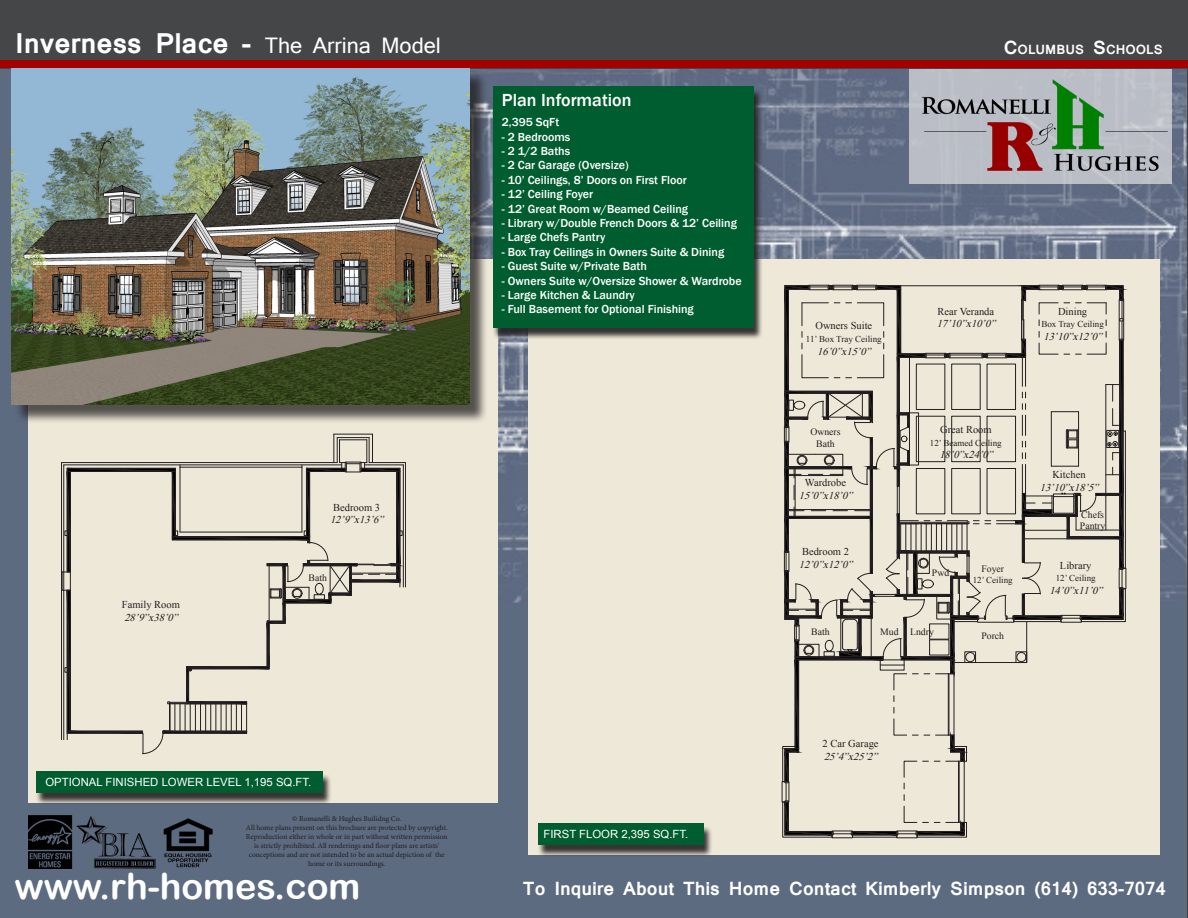
<style>
.page{position:relative;width:1188px;height:918px;background:#fff}
.page>*{position:absolute;margin:0;border:0;box-sizing:border-box;transform-origin:0 0}
.t1{font:36px "Arial Rounded MT Bold";color:#fff}
.t2{font:700 27px "Mangal";color:#fff}
.t3{font:700 18px "Mangal";color:#fff}
.t4{font:500 18px "Franklin Gothic";color:#fff}
.t5{font:700 12.6px "Mangal";color:#fff}
.t6{font:500 12px "Franklin Gothic";color:#fff}
.t7{font:11.4px "Arial";color:#fff}
.t8{font:italic 10.5px "Times New Roman";color:#231f20}
.t9{font:10.5px "Times New Roman";color:#231f20}
.t10{font:9.75px "Times New Roman";color:#231f20}
.t11{font:9px "Times New Roman";color:#231f20}
.t12{font:7.5px "Minion Pro";letter-spacing:-.005em;color:#231f20}
.s1{font-weight:400;font-size:21px}
.s2{font-size:18px}
</style>
<div class="page">
<div style="left:0;top:0;width:1186px;height:918px;background:#5d6b81"></div>
<img style="left:470px;top:68px;width:716px;height:535px">
<div style="left:528px;top:259px;width:632px;height:596px;background:#ede8d8"></div>
<div style="left:28px;top:259px;width:470px;height:544px;background:#ede8d8"></div>
<div style="left:0;top:0;width:1188px;height:68px;background:#454647"></div>
<div style="left:0;top:60px;width:1188px;height:8px;background:#a50000"></div>
<div style="left:538px;top:825px;width:175px;height:32px;background:#231f20;opacity:.9"></div>
<div style="left:538px;top:823px;width:165px;height:22px;background:#005d30"></div>
<img style="left:28px;top:815px;width:185px;height:53px">
<img style="left:914px;top:68px;width:257px;height:120px">
<div style="left:14px;top:71px;width:475px;height:353px;background:#231f20;opacity:.75"></div>
<div style="left:492px;top:89px;width:271px;height:251px;background:#231f20;opacity:.9"></div>
<div style="left:493px;top:87px;width:260px;height:241px;background:#005d30"></div>
<div style="left:35px;top:774px;width:297px;height:32px;background:#231f20;opacity:.9"></div>
<div style="left:36px;top:771px;width:286px;height:22px;background:#005d30"></div>
<hr style="left:61px;top:463px;width:1px;height:277px;background:#231f20">
<svg style="left:62px;top:434px;width:344px;height:320px"></svg>
<svg style="left:782px;top:285px;width:344px;height:553px"></svg>
<hr style="left:1024px;top:538px;width:43px;height:1px;background:#231f20">
<img style="left:12px;top:68px;width:458px;height:337px">
<p class="t2" style="left:15px;top:18px;width:427px">Inverness Place - <span class="s1">The Arrina Model</span></p>
<p class="t9" style="left:333px;top:500px;width:48px">Bedroom 3</p>
<p class="t8" style="left:330px;top:513px;width:58px">12’9”x13’6”</p>
<p class="t9" style="left:122px;top:597px;width:60px">Family Room</p>
<p class="t8" style="left:124px;top:610px;width:58px">28’9”x38’0”</p>
<p class="t10" style="left:309px;top:571px;width:20px">Bath</p>
<p class="t7" style="left:45px;top:775px;width:267px">OPTIONAL FINISHED LOWER LEVEL 1,195 SQ.FT.</p>
<p class="t12" style="left:292px;top:813px;width:111px">© Romanelli &amp; Hughes Builidng Co.</p>
<p class="t12" style="left:246px;top:822px;width:203px">All home plans present on this brochure are protected by copyright.</p>
<p class="t12" style="left:246px;top:831px;width:203px">Reproduction either in whole or in part without written permission</p>
<p class="t12" style="left:254px;top:840px;width:187px">is strictly prohibited. All renderings and floor plans are artists’</p>
<p class="t12" style="left:249px;top:849px;width:197px">conceptions and are not intended to be an actual depiction of the</p>
<p class="t12" style="left:308px;top:858px;width:79px">home or its surroundings.</p>
<p class="t1" style="left:14px;top:865px;width:348px">www.rh-homes.com</p>
<p class="t4" style="left:502px;top:89px;width:131px">Plan Information</p>
<p class="t6" style="left:502px;top:115px;width:59px">2,395 SqFt</p>
<p class="t6" style="left:502px;top:129px;width:70px">- 2 Bedrooms</p>
<p class="t6" style="left:502px;top:144px;width:70px">- 2 1/2 Baths</p>
<p class="t6" style="left:502px;top:158px;width:128px">- 2 Car Garage (Oversize)</p>
<p class="t6" style="left:502px;top:172px;width:186px">- 10’ Ceilings, 8’ Doors on First Floor</p>
<p class="t6" style="left:502px;top:187px;width:93px">- 12’ Ceiling Foyer</p>
<p class="t6" style="left:502px;top:201px;width:188px">- 12’ Great Room w/Beamed Ceiling</p>
<p class="t6" style="left:502px;top:216px;width:236px">- Library w/Double French Doors &amp; 12’ Ceiling</p>
<p class="t6" style="left:502px;top:230px;width:105px">- Large Chefs Pantry</p>
<p class="t6" style="left:502px;top:244px;width:224px">- Box Tray Ceilings in Owners Suite &amp; Dining</p>
<p class="t6" style="left:502px;top:259px;width:146px">- Guest Suite w/Private Bath</p>
<p class="t6" style="left:502px;top:273px;width:241px">- Owners Suite w/Oversize Shower &amp; Wardrobe</p>
<p class="t6" style="left:502px;top:288px;width:135px">- Large Kitchen &amp; Laundry</p>
<p class="t6" style="left:502px;top:302px;width:193px">- Full Basement for Optional Finishing</p>
<p class="t7" style="left:544px;top:826px;width:146px">FIRST FLOOR 2,395 SQ.FT.</p>
<p class="t5" style="left:1004px;top:38px;width:161px"><span class="s2">C</span>OLUMBUS <span class="s2">S</span>CHOOLS</p>
<p class="t9" style="left:815px;top:319px;width:58px">Owners Suite</p>
<p class="t11" style="left:806px;top:333px;width:77px">11’ Box Tray Ceiling</p>
<p class="t8" style="left:817px;top:344px;width:58px">16’0”x15’0”</p>
<p class="t10" style="left:810px;top:425px;width:32px">Owners</p>
<p class="t10" style="left:816px;top:437px;width:20px">Bath</p>
<p class="t9" style="left:805px;top:476px;width:43px">Wardrobe</p>
<p class="t8" style="left:799px;top:488px;width:58px">15’0”x18’0”</p>
<p class="t9" style="left:802px;top:544px;width:48px">Bedroom 2</p>
<p class="t8" style="left:799px;top:557px;width:58px">12’0”x12’0”</p>
<p class="t9" style="left:938px;top:304px;width:58px">Rear Veranda</p>
<p class="t8" style="left:937px;top:317px;width:64px">17’10”x10’0”</p>
<p class="t9" style="left:1058px;top:304px;width:31px">Dining</p>
<p class="t11" style="left:1041px;top:318px;width:64px">Box Tray Ceiling</p>
<p class="t8" style="left:1043px;top:329px;width:64px">13’10”x12’0”</p>
<p class="t9" style="left:940px;top:422px;width:53px">Great Room</p>
<p class="t11" style="left:930px;top:437px;width:73px">12’ Beamed Ceiling</p>
<p class="t8" style="left:939px;top:448px;width:58px">18’0”x24’0”</p>
<p class="t10" style="left:932px;top:566px;width:19px">Pwd</p>
<p class="t10" style="left:981px;top:562px;width:24px">Foyer</p>
<p class="t11" style="left:973px;top:574px;width:42px">12’ Ceiling</p>
<p class="t9" style="left:1052px;top:467px;width:35px">Kitchen</p>
<p class="t8" style="left:1040px;top:480px;width:64px">13’10”x18’5”</p>
<p class="t10" style="left:1081px;top:508px;width:24px">Chefs</p>
<p class="t10" style="left:1080px;top:519px;width:27px">Pantry</p>
<p class="t9" style="left:1060px;top:558px;width:33px">Library</p>
<p class="t11" style="left:1056px;top:572px;width:42px">12’ Ceiling</p>
<p class="t8" style="left:1049px;top:583px;width:58px">14’0”x11’0”</p>
<p class="t10" style="left:811px;top:625px;width:20px">Bath</p>
<p class="t10" style="left:880px;top:625px;width:20px">Mud</p>
<p class="t10" style="left:910px;top:625px;width:25px">Lndry</p>
<p class="t10" style="left:981px;top:630px;width:24px">Porch</p>
<p class="t9" style="left:823px;top:737px;width:57px">2 Car Garage</p>
<p class="t8" style="left:824px;top:749px;width:58px">25’4”x25’2”</p>
<p class="t3" style="left:523px;top:872px;width:645px">To Inquire About This Home Contact Kimberly Simpson (614) 633-7074</p>
</div>
